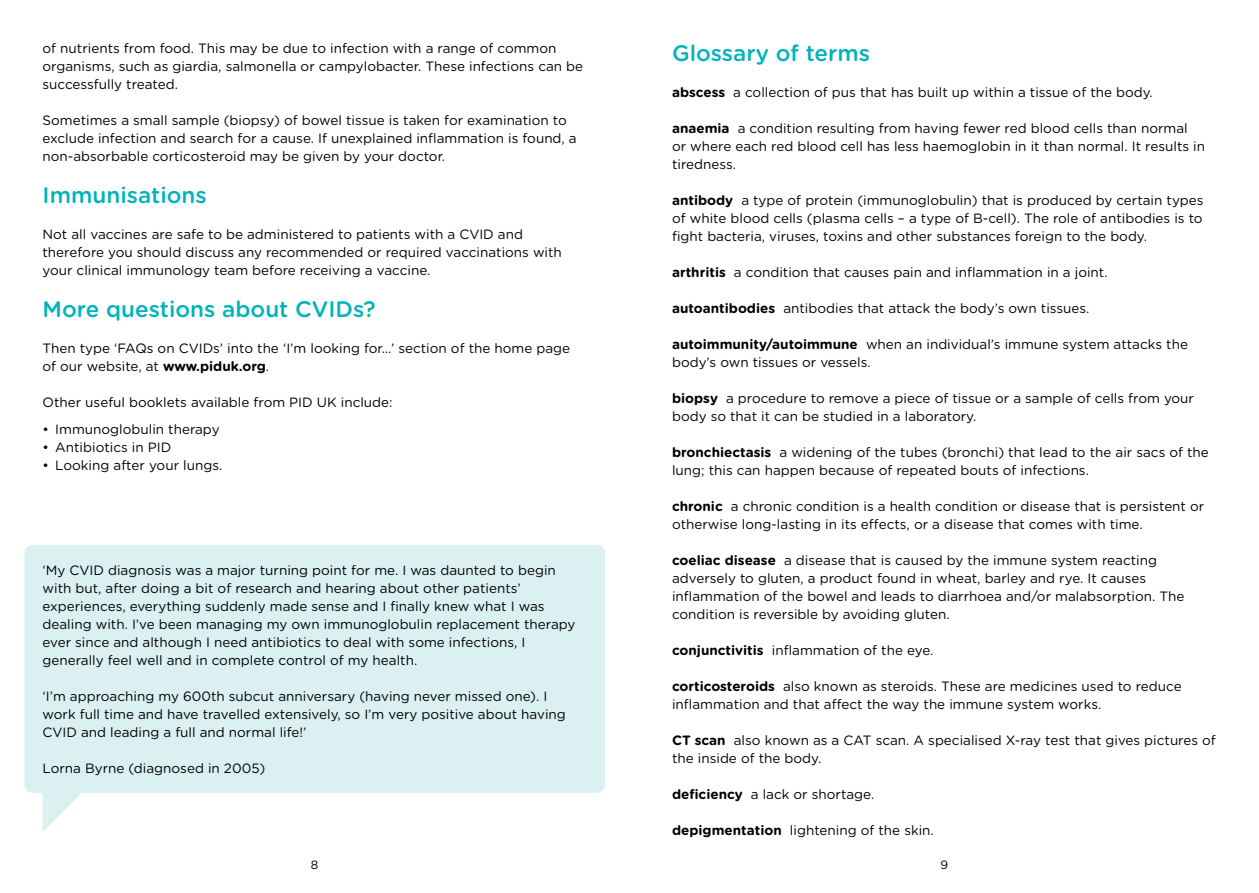
<style>
.page{position:relative;width:1259px;height:893px;background:#fff}
.page>*{position:absolute;margin:0;border:0;box-sizing:border-box;transform-origin:0 0}
.t1{font:500 22.5px "Gotham Rounded";color:#00b3ba}
.t2{font:13.5px/18px "Gotham Rounded";color:#000}
.t3{font:12px "Gotham Rounded";color:#000}
.s1{font-weight:700}
</style>
<div class="page">
<div style="left:24px;top:545px;width:581px;height:248px;background:#dbf0f1;border-radius:9px"></div>
<svg style="left:43px;top:793px;width:38px;height:38px"></svg>
<p class="t2" style="left:43px;top:39px;width:542px">of nutrients from food. This may be due to infection with a range of common organisms, such as giardia, salmonella or campylobacter. These infections can be successfully treated.</p>
<p class="t2" style="left:43px;top:111px;width:536px">Sometimes a small sample (biopsy) of bowel tissue is taken for examination to exclude infection and search for a cause. If unexplained inflammation is found, a non-absorbable corticosteroid may be given by your doctor.</p>
<h1 class="t1" style="left:43px;top:179px;width:166px">Immunisations</h1>
<p class="t2" style="left:43px;top:225px;width:521px">Not all vaccines are safe to be administered to patients with a CVID and therefore you should discuss any recommended or required vaccinations with your clinical immunology team before receiving a vaccine.</p>
<h1 class="t1" style="left:43px;top:293px;width:335px">More questions about CVIDs?</h1>
<p class="t2" style="left:43px;top:339px;width:529px">Then type ‘FAQs on CVIDs’ into the ‘I’m looking for…’ section of the home page of our website, at <span class="s1">www.piduk.org</span>.</p>
<p class="t2" style="left:43px;top:393px;width:352px">Other useful booklets available from PID UK include:</p>
<p class="t2" style="left:43px;top:419px;width:179px">• Immunoglobulin therapy</p>
<p class="t2" style="left:43px;top:437px;width:130px">• Antibiotics in PID</p>
<p class="t2" style="left:43px;top:455px;width:181px">• Looking after your lungs.</p>
<p class="t2" style="left:43px;top:561px;width:534px">‘My CVID diagnosis was a major turning point for me. I was daunted to begin with but, after doing a bit of research and hearing about other patients’ experiences, everything suddenly made sense and I finally knew what I was dealing with. I’ve been managing my own immunoglobulin replacement therapy ever since and although I need antibiotics to deal with some infections, I generally feel well and in complete control of my health.</p>
<p class="t2" style="left:43px;top:687px;width:525px">‘I’m approaching my 600th subcut anniversary (having never missed one). I work full time and have travelled extensively, so I’m very positive about having<br>CVID and leading a full and normal life!’</p>
<p class="t2" style="left:43px;top:759px;width:224px">Lorna Byrne (diagnosed in 2005)</p>
<h1 class="t1" style="left:672px;top:37px;width:200px">Glossary of terms</h1>
<p class="t2" style="left:672px;top:82px;width:482px"><span class="s1">abscess</span> a collection of pus that has built up within a tissue of the body.</p>
<p class="t2" style="left:672px;top:118px;width:534px"><span class="s1">anaemia</span> a condition resulting from having fewer red blood cells than normal or where each red blood cell has less haemoglobin in it than normal. It results in tiredness.</p>
<p class="t2" style="left:672px;top:190px;width:533px;text-align:justify"><span class="s1">antibody</span> a type of protein (immunoglobulin) that is produced by certain types of white blood cells (plasma cells – a type of B-cell). The role of antibodies is to fight bacteria, viruses, toxins and other substances foreign to the body.</p>
<p class="t2" style="left:672px;top:262px;width:437px"><span class="s1">arthritis</span> a condition that causes pain and inflammation in a joint.</p>
<p class="t2" style="left:672px;top:298px;width:419px"><span class="s1">autoantibodies</span> antibodies that attack the body’s own tissues.</p>
<p class="t2" style="left:672px;top:334px;width:517px"><span class="s1">autoimmunity/autoimmune</span> when an individual’s immune system attacks the body’s own tissues or vessels.</p>
<p class="t2" style="left:672px;top:388px;width:523px"><span class="s1">biopsy</span> a procedure to remove a piece of tissue or a sample of cells from your body so that it can be studied in a laboratory.</p>
<p class="t2" style="left:672px;top:442px;width:538px"><span class="s1">bronchiectasis</span> a widening of the tubes (bronchi) that lead to the air sacs of the lung; this can happen because of repeated bouts of infections.</p>
<p class="t2" style="left:672px;top:496px;width:534px"><span class="s1">chronic</span> a chronic condition is a health condition or disease that is persistent or otherwise long-lasting in its effects, or a disease that comes with time.</p>
<p class="t2" style="left:672px;top:550px;width:514px"><span class="s1">coeliac disease</span> a disease that is caused by the immune system reacting adversely to gluten, a product found in wheat, barley and rye. It causes inflammation of the bowel and leads to diarrhoea and/or malabsorption. The condition is reversible by avoiding gluten.</p>
<p class="t2" style="left:672px;top:640px;width:263px"><span class="s1">conjunctivitis</span> inflammation of the eye.</p>
<p class="t2" style="left:672px;top:676px;width:511px"><span class="s1">corticosteroids</span> also known as steroids. These are medicines used to reduce inflammation and that affect the way the immune system works.</p>
<p class="t2" style="left:672px;top:730px;width:545px"><span class="s1">CT scan</span> also known as a CAT scan. A specialised X-ray test that gives pictures of the inside of the body.</p>
<p class="t2" style="left:672px;top:784px;width:204px"><span class="s1">deficiency</span> a lack or shortage.</p>
<p class="t2" style="left:672px;top:820px;width:263px"><span class="s1">depigmentation</span> lightening of the skin.</p>
<p class="t3" style="left:311px;top:857px;width:9px">8</p>
<p class="t3" style="left:940px;top:857px;width:9px">9</p>
</div>
